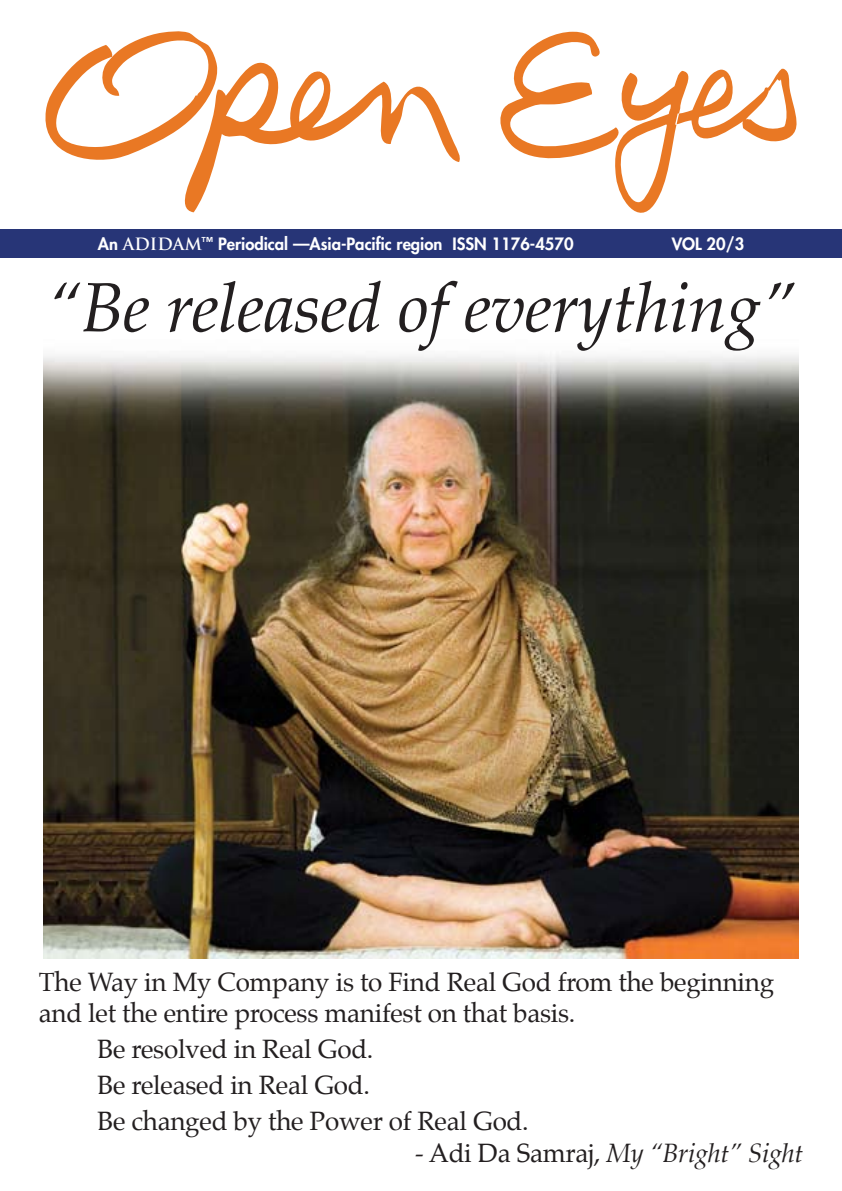
<style>
.page{position:relative;width:842px;height:1191px;background:#fff}
.page>*{position:absolute;margin:0;border:0;box-sizing:border-box;transform-origin:0 0}
.t1{font:italic 70px "Palatino";letter-spacing:-.01em;color:#231f20}
.t2{font:26px/36px "Palatino";letter-spacing:-.01em;color:#231f20}
.t3{font:italic 26px "Palatino";letter-spacing:-.01em;color:#231f20}
.t4{font:800 16.6px "Futura";color:#fff}
.s1{font-family:"Trajan Pro";font-weight:700}
.s2{font-style:normal}
</style>
<div class="page">
<img style="left:43px;top:257px;width:756px;height:701px">
<div style="left:0;top:229px;width:842px;height:28px;background:#273577"></div>
<svg style="left:184px;top:62px;width:276px;height:150px"></svg>
<svg style="left:45px;top:31px;width:174px;height:133px"></svg>
<svg style="left:500px;top:32px;width:297px;height:181px"></svg>
<p class="t4" style="left:98px;top:233px;width:477px">An <span class="s1">ADIDAM</span><sup>™</sup> Periodical —Asia-Pacific region ISSN 1176-4570</p>
<p class="t4" style="left:672px;top:233px;width:74px">VOL 20/3</p>
<h1 class="t1" style="left:47px;top:248px;width:750px">“Be released of everything”</h1>
<p class="t2" style="left:39px;top:966px;width:737px;line-height:31.2px">The Way in My Company is to Find Real God from the beginning and let the entire process manifest on that basis.</p>
<p class="t2" style="left:97px;top:1030px;width:433px">Be resolved in Real God.<br>Be released in Real God.<br>Be changed by the Power of Real God.</p>
<p class="t3" style="left:415px;top:1131px;width:390px"><span class="s2">- Adi Da Samraj,</span> My “Bright” Sight</p>
</div>
